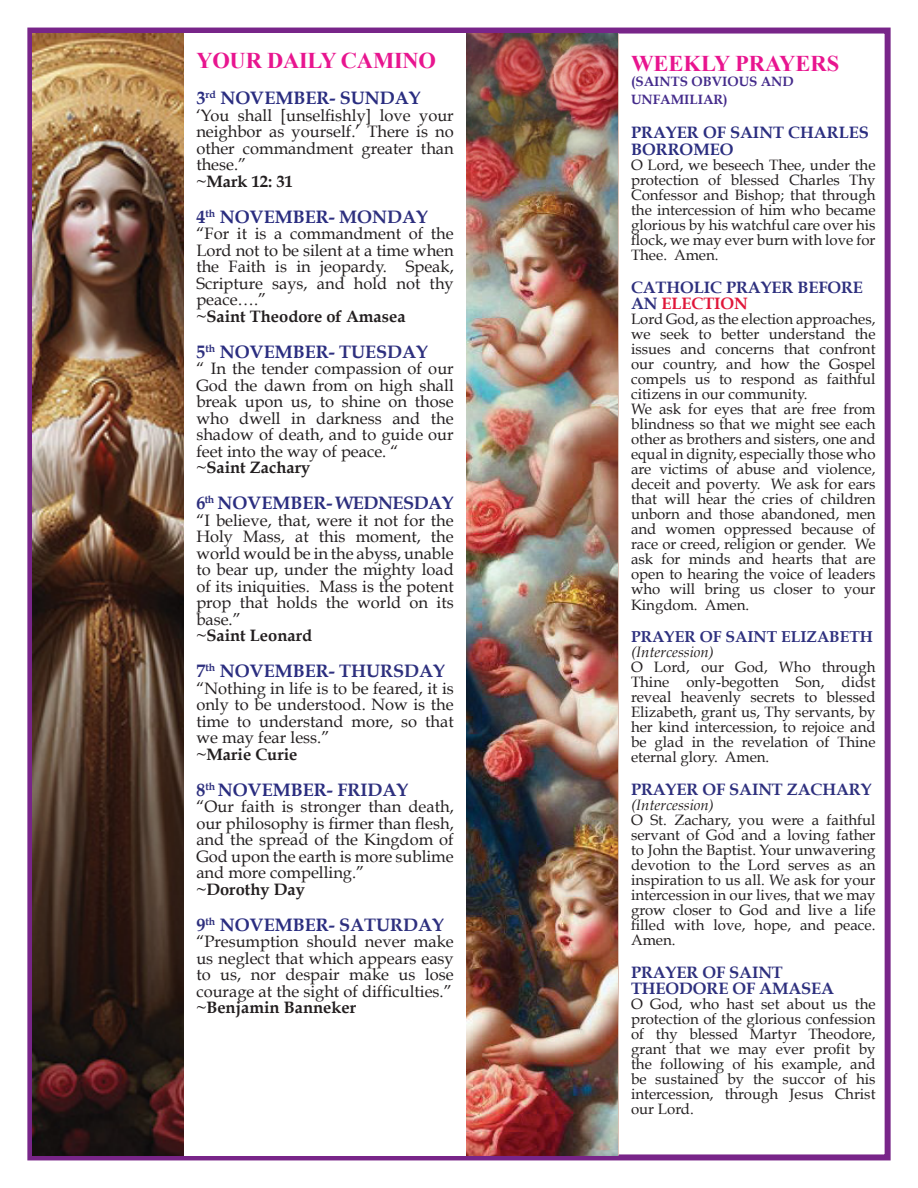
<style>
.page{position:relative;width:918px;height:1188px;background:#fff}
.page>*{position:absolute;margin:0;border:0;box-sizing:border-box;transform-origin:0 0}
.t1{font:700 22.5px "Times New Roman";letter-spacing:-.01em;color:#e8158f}
.t2{font:700 18px "Book Antiqua";color:#2e307e}
.t3{font:700 18px "Book Antiqua";letter-spacing:-.025em;color:#2e307e}
.t4{font:700 18px "Book Antiqua";color:#2a2d80}
.t5{font:16.5px/16.5px "Book Antiqua";color:#231f20;text-align:justify}
.t6{font:700 16.5px "Book Antiqua";color:#231f20}
.t7{font:700 16.5px/16.5px "Book Antiqua";letter-spacing:-.005em;color:#2e307e}
.t8{font:700 16.5px/16.5px "Book Antiqua";color:#2b2e80}
.t9{font:700 15.75px "Book Antiqua";color:#2e307e}
.t10{font:15px/15px "Book Antiqua";color:#231f20;text-align:justify}
.t11{font:italic 15px "Book Antiqua";color:#231f20}
.t12{font:700 13.5px/18px "Book Antiqua";color:#442b8b}
.s1{color:#2a2d80}
.s2{color:#e0173a}
</style>
<div class="page">
<div style="left:27px;top:28px;width:864px;height:1132px;border:6px solid #782589"></div>
<div style="left:184px;top:33px;width:283px;height:1123px;background:#fff"></div>
<hr style="left:618px;top:33px;width:1px;height:1123px;background:#d7bcaf">
<img style="left:32px;top:33px;width:152px;height:1123px">
<img style="left:467px;top:33px;width:151px;height:1123px">
<p class="t1" style="left:196px;top:45px;width:241px">YOUR DAILY CAMINO</p>
<p class="t4" style="left:196px;top:88px;width:226px">3<sup>rd</sup> NOVEMBER- SUNDAY</p>
<p class="t5" style="left:196px;top:107px;width:259px">‘You shall [unselfishly] love your neighbor as yourself.’ There is no other commandment greater than these.”</p>
<p class="t6" style="left:196px;top:172px;width:98px">~Mark 12: 31</p>
<p class="t2" style="left:196px;top:206px;width:233px">4<sup>th</sup> <span class="s1">NOVEMBER</span>- MONDAY</p>
<p class="t5" style="left:196px;top:226px;width:259px">“For it is a commandment of the Lord not to be silent at a time when the Faith is in jeopardy. Speak, Scripture says, and hold not thy peace….”</p>
<p class="t6" style="left:196px;top:307px;width:211px">~Saint Theodore of Amasea</p>
<p class="t2" style="left:196px;top:341px;width:233px">5<sup>th</sup> <span class="s1">NOVEMBER</span>- TUESDAY</p>
<p class="t5" style="left:196px;top:361px;width:259px">“ In the tender compassion of our God the dawn from on high shall break upon us, to shine on those who dwell in darkness and the shadow of death, and to guide our feet into the way of peace. “</p>
<p class="t6" style="left:196px;top:458px;width:116px">~Saint Zachary</p>
<p class="t3" style="left:196px;top:493px;width:259px">6<sup>th</sup> <span class="s1">NOVEMBER</span>- WEDNESDAY</p>
<p class="t5" style="left:196px;top:512px;width:259px">“I believe, that, were it not for the Holy Mass, at this moment, the world would be in the abyss, unable to bear up, under the mighty load of its iniquities. Mass is the potent prop that holds the world on its base.”</p>
<p class="t6" style="left:196px;top:626px;width:117px">~Saint Leonard</p>
<p class="t2" style="left:196px;top:661px;width:250px">7<sup>th</sup> <span class="s1">NOVEMBER</span>- THURSDAY</p>
<p class="t5" style="left:196px;top:680px;width:259px">“Nothing in life is to be feared, it is only to be understood. Now is the time to understand more, so that we may fear less.”</p>
<p class="t6" style="left:196px;top:745px;width:103px">~Marie Curie</p>
<p class="t2" style="left:196px;top:779px;width:214px">8<sup>th</sup> <span class="s1">NOVEMBER</span>- FRIDAY</p>
<p class="t5" style="left:196px;top:799px;width:259px">“Our faith is stronger than death, our philosophy is firmer than flesh, and the spread of the Kingdom of God upon the earth is more sublime and more compelling.”</p>
<p class="t6" style="left:196px;top:880px;width:110px">~Dorothy Day</p>
<p class="t2" style="left:196px;top:914px;width:249px">9<sup>th</sup> <span class="s1">NOVEMBER</span>- SATURDAY</p>
<p class="t5" style="left:196px;top:934px;width:259px">“Presumption should never make us neglect that which appears easy to us, nor despair make us lose courage at the sight of difficulties.”</p>
<p class="t6" style="left:196px;top:998px;width:161px">~Benjamin Banneker</p>
<p class="t1" style="left:631px;top:47px;width:210px">WEEKLY PRAYERS</p>
<p class="t12" style="left:631px;top:72px;width:164px">(SAINTS OBVIOUS AND<br>UNFAMILIAR)</p>
<p class="t8" style="left:631px;top:124px;width:239px">PRAYER OF SAINT CHARLES<br>BORROMEO</p>
<p class="t10" style="left:631px;top:157px;width:246px">O Lord, we beseech Thee, under the protection of blessed Charles Thy Confessor and Bishop; that through the intercession of him who became glorious by his watchful care over his flock, we may ever burn with love for Thee. Amen.</p>
<p class="t7" style="left:631px;top:279px;width:234px">CATHOLIC PRAYER BEFORE<br>AN <span class="s2">ELECTION</span></p>
<p class="t10" style="left:631px;top:311px;width:246px">Lord God, as the election approaches, we seek to better understand the issues and concerns that confront our country, and how the Gospel compels us to respond as faithful citizens in our community.</p>
<p class="t10" style="left:631px;top:401px;width:246px">We ask for eyes that are free from blindness so that we might see each other as brothers and sisters, one and equal in dignity, especially those who are victims of abuse and violence, deceit and poverty. We ask for ears that will hear the cries of children unborn and those abandoned, men and women oppressed because of race or creed, religion or gender. We ask for minds and hearts that are open to hearing the voice of leaders who will bring us closer to your Kingdom. Amen.</p>
<p class="t9" style="left:631px;top:628px;width:243px">PRAYER OF SAINT ELIZABETH</p>
<p class="t11" style="left:631px;top:644px;width:84px">(Intercession)</p>
<p class="t10" style="left:631px;top:660px;width:246px">O Lord, our God, Who through Thine only-begotten Son, didst reveal heavenly secrets to blessed Elizabeth, grant us, Thy servants, by her kind intercession, to rejoice and be glad in the revelation of Thine eternal glory. Amen.</p>
<p class="t7" style="left:631px;top:781px;width:242px">PRAYER OF SAINT ZACHARY</p>
<p class="t11" style="left:631px;top:796px;width:84px">(Intercession)</p>
<p class="t10" style="left:631px;top:812px;width:246px">O St. Zachary, you were a faithful servant of God and a loving father to John the Baptist. Your unwavering devotion to the Lord serves as an inspiration to us all. We ask for your intercession in our lives, that we may grow closer to God and live a life filled with love, hope, and peace.<br>Amen.</p>
<p class="t7" style="left:631px;top:964px;width:204px">PRAYER OF SAINT<br>THEODORE OF AMASEA</p>
<p class="t10" style="left:631px;top:997px;width:246px">O God, who hast set about us the protection of the glorious confession of thy blessed Martyr Theodore, grant that we may ever profit by the following of his example, and be sustained by the succor of his intercession, through Jesus Christ our Lord.</p>
</div>
